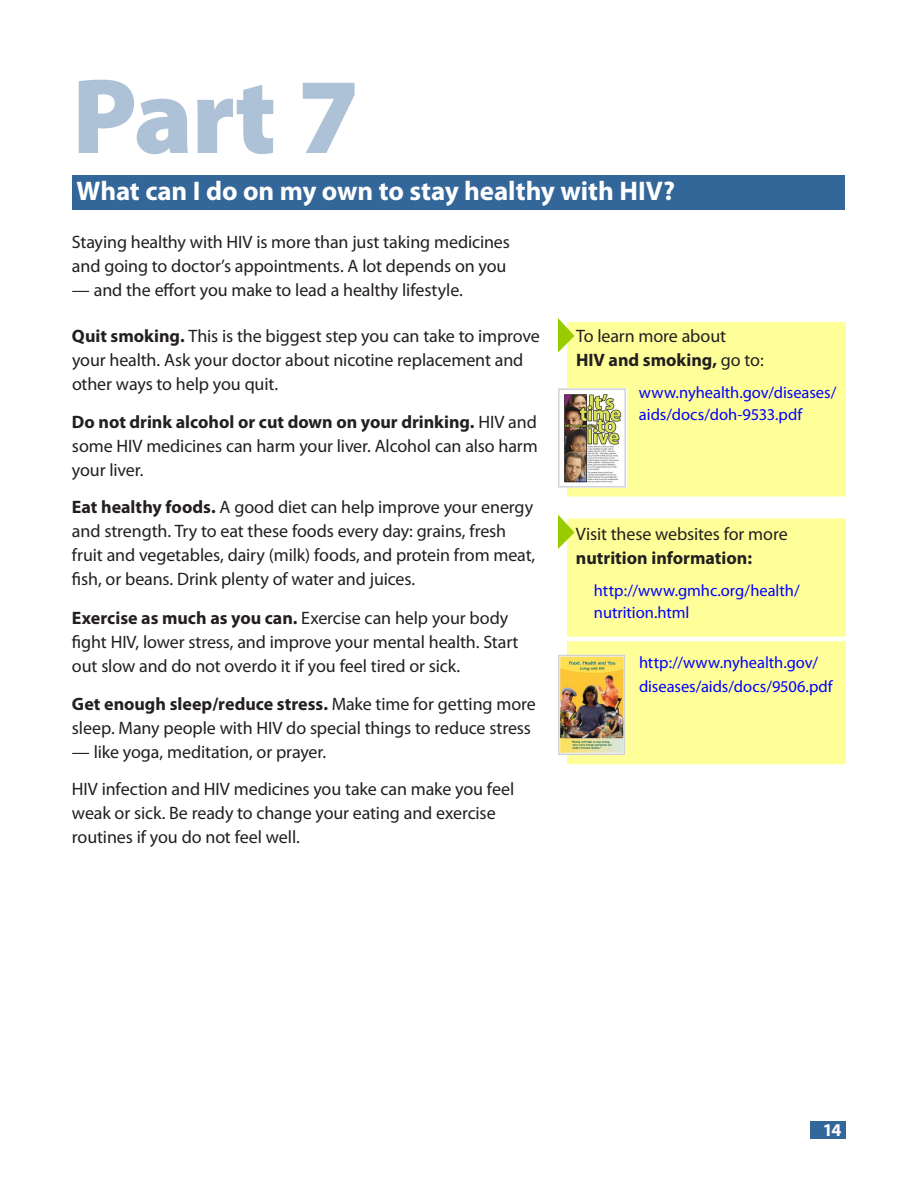
<style>
.page{position:relative;width:918px;height:1188px;background:#fff}
.page>*{position:absolute;margin:0;border:0;box-sizing:border-box;transform-origin:0 0}
.t1{font:900 108px "Myriad Pro";color:#adc2d6}
.t2{font:700 27px "Myriad Pro";letter-spacing:-.005em;color:#fff}
.t3{font:18px/24px "Myriad Pro";letter-spacing:-.01em;color:#231f20}
.t4{font:700 18px "Myriad Pro";color:#231f20}
.t5{font:700 18px "Myriad Pro";color:#fff}
.t6{font:16.5px/22.5px "Myriad Pro";letter-spacing:-.005em;color:#00f}
.s1{font-weight:700}
</style>
<div class="page">
<div style="left:568px;top:639px;width:277px;height:124px;background:#ff9"></div>
<div style="left:567px;top:638px;width:279px;height:126px;border:2px solid #ff9"></div>
<div style="left:72px;top:176px;width:772px;height:34px;background:#369"></div>
<div style="left:568px;top:323px;width:277px;height:173px;background:#ff9"></div>
<div style="left:567px;top:322px;width:279px;height:175px;border:2px solid #ff9"></div>
<svg style="left:558px;top:318px;width:16px;height:34px"></svg>
<img style="left:558px;top:388px;width:68px;height:97px">
<div style="left:558px;top:389px;width:68px;height:99px;border:2px solid #d1d2d4"></div>
<div style="left:568px;top:519px;width:277px;height:120px;background:#ff9"></div>
<div style="left:567px;top:519px;width:279px;height:121px;border:2px solid #ff9"></div>
<svg style="left:558px;top:514px;width:16px;height:35px"></svg>
<img style="left:561px;top:658px;width:61px;height:94px">
<div style="left:558px;top:655px;width:67px;height:100px;border:2px solid #d1d2d4"></div>
<hr style="left:561px;top:637px;width:287px;height:4px;background:#fff">
<div style="left:810px;top:1121px;width:36px;height:18px;background:#369"></div>
<h1 class="t1" style="left:72px;top:55px;width:289px">Part 7</h1>
<h2 class="t2" style="left:76px;top:176px;width:600px">What can I do on my own to stay healthy with HIV?</h2>
<p class="t3" style="left:72px;top:230px;width:439px">Staying healthy with HIV is more than just taking medicines and going to doctor’s appointments. A lot depends on you</p>
<p class="t3" style="left:72px;top:278px;width:392px">— and the effort you make to lead a healthy lifestyle.</p>
<p class="t3" style="left:72px;top:324px;width:469px"><span class="s1">Quit smoking.</span> This is the biggest step you can take to improve your health. Ask your doctor about nicotine replacement and other ways to help you quit.</p>
<p class="t3" style="left:576px;top:325px;width:189px">To learn more about<br><span class="s1">HIV and smoking,</span> go to:</p>
<p class="t6" style="left:639px;top:381px;width:199px">www.nyhealth.gov/diseases/ aids/docs/doh-9533.pdf</p>
<p class="t3" style="left:72px;top:410px;width:467px;text-align:justify"><span class="s1">Do not drink alcohol or cut down on your drinking.</span> HIV and some HIV medicines can harm your liver. Alcohol can also harm your liver.</p>
<p class="t3" style="left:72px;top:495px;width:465px"><span class="s1">Eat healthy foods.</span> A good diet can help improve your energy and strength. Try to eat these foods every day: grains, fresh fruit and vegetables, dairy (milk) foods, and protein from meat, fish, or beans. Drink plenty of water and juices.</p>
<p class="t3" style="left:576px;top:522px;width:213px">Visit these websites for more</p>
<p class="t4" style="left:576px;top:548px;width:178px">nutrition information:</p>
<p class="t6" style="left:594px;top:579px;width:207px">http://www.gmhc.org/health/ nutrition.html</p>
<p class="t6" style="left:639px;top:650px;width:195px;line-height:24px">http://www.nyhealth.gov/ diseases/aids/docs/9506.pdf</p>
<p class="t3" style="left:72px;top:606px;width:448px"><span class="s1">Exercise as much as you can.</span> Exercise can help your body fight HIV, lower stress, and improve your mental health. Start out slow and do not overdo it if you feel tired or sick.</p>
<p class="t3" style="left:72px;top:692px;width:465px"><span class="s1">Get enough sleep/reduce stress.</span> Make time for getting more sleep. Many people with HIV do special things to reduce stress</p>
<p class="t3" style="left:72px;top:733px;width:444px;line-height:37.5px">— like yoga, meditation, or prayer.<br>HIV infection and HIV medicines you take can make you feel</p>
<p class="t3" style="left:72px;top:801px;width:425px">weak or sick. Be ready to change your eating and exercise routines if you do not feel well.</p>
<p class="t5" style="left:823px;top:1120px;width:20px">14</p>
</div>
